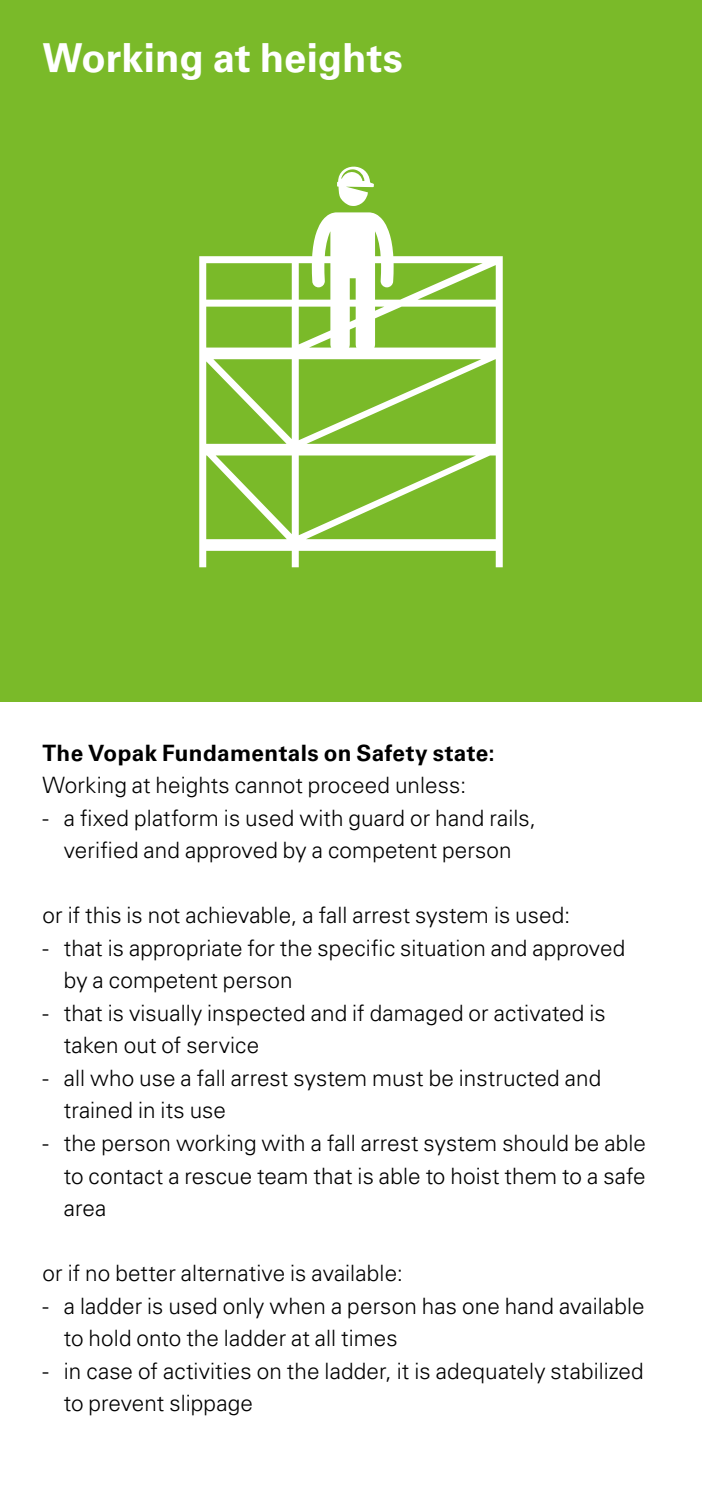
<style>
.page{position:relative;width:702px;height:1489px;background:#fff}
.page>*{position:absolute;margin:0;border:0;box-sizing:border-box;transform-origin:0 0}
.t1{font:700 40px "Univers LT Std";color:#fff}
.t2{font:300 22.5px/32.5px "Univers LT Std";letter-spacing:.005em;color:#000}
.t3{font:700 22.5px "Univers LT Std";letter-spacing:.015em;color:#000}
</style>
<div class="page">
<div style="left:0;top:0;width:702px;height:702px;background:#7aba29"></div>
<svg style="left:199px;top:256px;width:303px;height:311px"></svg>
<svg style="left:312px;top:212px;width:81px;height:142px"></svg>
<svg style="left:337px;top:166px;width:37px;height:40px"></svg>
<p class="t1" style="left:43px;top:34px;width:362px">Working at heights</p>
<p class="t3" style="left:43px;top:739px;width:453px">The Vopak Fundamentals on Safety state:</p>
<p class="t2" style="left:43px;top:769px;width:425px">Working at heights cannot proceed unless:</p>
<p class="t2" style="left:43px;top:801px;width:495px;text-align:center">- a fixed platform is used with guard or hand rails, verified and approved by a competent person</p>
<p class="t2" style="left:43px;top:899px;width:529px">or if this is not achievable, a fall arrest system is used:</p>
<p class="t2" style="left:64px;top:931px;width:563px;text-indent:-21px">- that is appropriate for the specific situation and approved by a competent person</p>
<p class="t2" style="left:64px;top:996px;width:543px;text-indent:-21px">- that is visually inspected and if damaged or activated is taken out of service</p>
<p class="t2" style="left:64px;top:1061px;width:539px;text-indent:-21px">- all who use a fall arrest system must be instructed and trained in its use</p>
<p class="t2" style="left:64px;top:1126px;width:583px;text-align:justify;text-indent:-21px">- the person working with a fall arrest system should be able to contact a rescue team that is able to hoist them to a safe area</p>
<p class="t2" style="left:43px;top:1256px;width:362px">or if no better alternative is available:</p>
<p class="t2" style="left:64px;top:1289px;width:582px;text-indent:-21px">- a ladder is used only when a person has one hand available to hold onto the ladder at all times</p>
<p class="t2" style="left:64px;top:1354px;width:581px;text-indent:-21px">- in case of activities on the ladder, it is adequately stabilized to prevent slippage</p>
</div>
